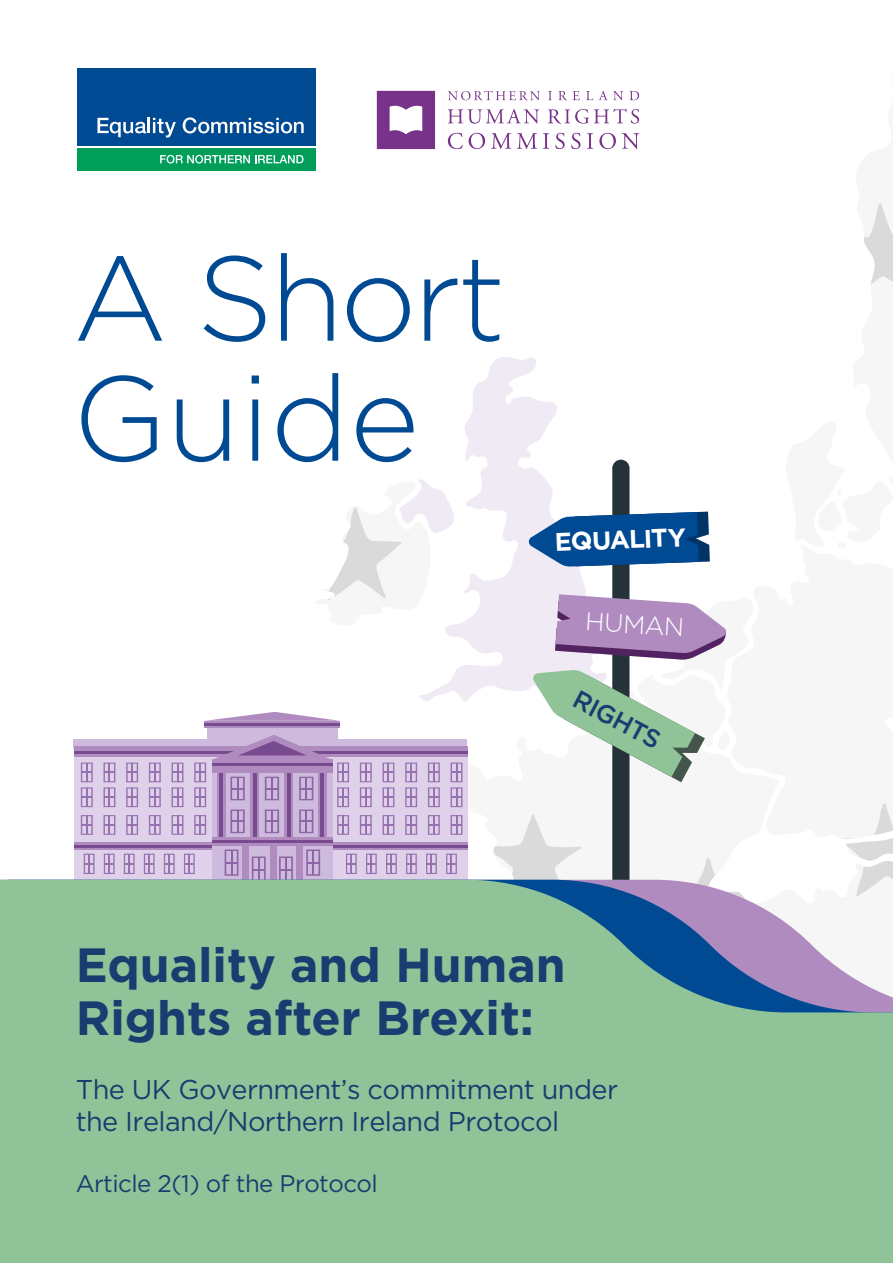
<style>
.page{position:relative;width:893px;height:1263px;background:#fff}
.page>*{position:absolute;margin:0;border:0;box-sizing:border-box;transform-origin:0 0}
.t1{font:300 120px/120px "Gotham";letter-spacing:-.015em;color:#004a93}
.t2{font:700 48px/52.5px "Gotham";color:#183d70}
.t3{font:27.15px/32.5px "Gotham";letter-spacing:-.02em;color:#183d70}
.t4{font:700 25.5px "Gotham";color:#fff}
.t5{font:500 25.5px "Gotham";color:#183d70}
.t6{font:300 25.5px "Gotham";color:#fff}
.t7{font:24px "Gotham";letter-spacing:-.02em;color:#183d70}
</style>
<div class="page">
<svg style="left:419px;top:357px;width:201px;height:344px"></svg>
<svg style="left:864px;top:203px;width:29px;height:82px"></svg>
<svg style="left:841px;top:803px;width:52px;height:77px"></svg>
<svg style="left:327px;top:476px;width:135px;height:150px"></svg>
<div style="left:73px;top:739px;width:394px;height:10px;background:#cebadc"></div>
<div style="left:207px;top:724px;width:130px;height:24px;background:#cebadc"></div>
<svg style="left:205px;top:712px;width:134px;height:9px"></svg>
<svg style="left:205px;top:721px;width:135px;height:6px"></svg>
<hr style="left:205px;top:723px;width:135px;height:2px;background:#af8bc0">
<div style="left:74px;top:747px;width:393px;height:134px;background:#ded1e9"></div>
<svg style="left:74px;top:842px;width:393px;height:8px;background:#a580b8"></svg>
<hr style="left:74px;top:845px;width:393px;height:2px;background:#af8bc0">
<svg style="left:74px;top:746px;width:393px;height:10px;background:#a883ba"></svg>
<hr style="left:74px;top:751px;width:393px;height:2px;background:#af8bc0">
<div style="left:212px;top:762px;width:120px;height:119px;background:#cebadc"></div>
<svg style="left:217px;top:835px;width:8px;height:3px"></svg>
<hr style="left:220px;top:771px;width:3px;height:69px;background:#af8bc0">
<div style="left:242px;top:845px;width:6px;height:36px;background:#af8bc0"></div>
<div style="left:270px;top:845px;width:6px;height:36px;background:#af8bc0"></div>
<div style="left:296px;top:845px;width:7px;height:36px;background:#af8bc0"></div>
<svg style="left:225px;top:849px;width:13px;height:27px"></svg>
<svg style="left:306px;top:849px;width:14px;height:27px"></svg>
<svg style="left:84px;top:854px;width:11px;height:20px"></svg>
<svg style="left:104px;top:854px;width:11px;height:20px"></svg>
<svg style="left:124px;top:854px;width:11px;height:20px"></svg>
<svg style="left:144px;top:854px;width:11px;height:20px"></svg>
<svg style="left:164px;top:854px;width:11px;height:20px"></svg>
<svg style="left:184px;top:854px;width:11px;height:20px"></svg>
<svg style="left:81px;top:762px;width:12px;height:45px"></svg>
<svg style="left:104px;top:762px;width:11px;height:45px"></svg>
<svg style="left:126px;top:762px;width:12px;height:45px"></svg>
<svg style="left:149px;top:762px;width:12px;height:45px"></svg>
<svg style="left:172px;top:762px;width:11px;height:45px"></svg>
<svg style="left:194px;top:762px;width:12px;height:45px"></svg>
<svg style="left:81px;top:815px;width:12px;height:20px"></svg>
<svg style="left:104px;top:815px;width:11px;height:20px"></svg>
<svg style="left:126px;top:815px;width:12px;height:20px"></svg>
<svg style="left:149px;top:815px;width:12px;height:20px"></svg>
<svg style="left:172px;top:815px;width:11px;height:20px"></svg>
<svg style="left:194px;top:815px;width:12px;height:20px"></svg>
<svg style="left:360px;top:762px;width:12px;height:45px"></svg>
<svg style="left:383px;top:762px;width:11px;height:45px"></svg>
<svg style="left:405px;top:762px;width:12px;height:45px"></svg>
<svg style="left:428px;top:762px;width:12px;height:45px"></svg>
<svg style="left:451px;top:762px;width:11px;height:45px"></svg>
<svg style="left:360px;top:815px;width:12px;height:20px"></svg>
<svg style="left:383px;top:815px;width:11px;height:20px"></svg>
<svg style="left:405px;top:815px;width:12px;height:20px"></svg>
<svg style="left:428px;top:815px;width:12px;height:20px"></svg>
<svg style="left:451px;top:815px;width:11px;height:20px"></svg>
<svg style="left:252px;top:856px;width:14px;height:24px"></svg>
<svg style="left:279px;top:856px;width:14px;height:24px"></svg>
<svg style="left:284px;top:835px;width:8px;height:3px"></svg>
<hr style="left:287px;top:771px;width:3px;height:69px;background:#af8bc0">
<svg style="left:318px;top:835px;width:8px;height:3px"></svg>
<hr style="left:321px;top:771px;width:3px;height:69px;background:#af8bc0">
<svg style="left:251px;top:835px;width:8px;height:3px"></svg>
<hr style="left:253px;top:771px;width:3px;height:68px;background:#af8bc0">
<svg style="left:212px;top:838px;width:121px;height:8px"></svg>
<svg style="left:346px;top:854px;width:11px;height:20px"></svg>
<svg style="left:366px;top:854px;width:11px;height:20px"></svg>
<svg style="left:386px;top:854px;width:11px;height:20px"></svg>
<svg style="left:406px;top:854px;width:11px;height:20px"></svg>
<svg style="left:426px;top:854px;width:11px;height:20px"></svg>
<svg style="left:446px;top:854px;width:11px;height:20px"></svg>
<svg style="left:212px;top:735px;width:137px;height:100px"></svg>
<svg style="left:485px;top:460px;width:241px;height:420px"></svg>
<svg style="left:13px;top:880px;width:880px;height:383px;background:#8fbf9c"></svg>
<div style="left:0;top:880px;width:13px;height:383px;background:#90c498"></div>
<svg style="left:448px;top:91px;width:92px;height:9px"></svg>
<svg style="left:548px;top:91px;width:4px;height:9px"></svg>
<svg style="left:558px;top:91px;width:22px;height:9px"></svg>
<svg style="left:586px;top:91px;width:37px;height:9px"></svg>
<svg style="left:630px;top:91px;width:9px;height:9px"></svg>
<svg style="left:448px;top:133px;width:15px;height:16px"></svg>
<svg style="left:469px;top:133px;width:16px;height:16px"></svg>
<svg style="left:491px;top:133px;width:20px;height:16px"></svg>
<svg style="left:517px;top:133px;width:20px;height:16px"></svg>
<svg style="left:543px;top:133px;width:6px;height:16px"></svg>
<svg style="left:555px;top:133px;width:10px;height:16px"></svg>
<svg style="left:571px;top:133px;width:9px;height:16px"></svg>
<svg style="left:587px;top:133px;width:6px;height:16px"></svg>
<svg style="left:599px;top:133px;width:17px;height:16px"></svg>
<svg style="left:622px;top:133px;width:17px;height:16px"></svg>
<svg style="left:548px;top:109px;width:91px;height:15px"></svg>
<svg style="left:448px;top:109px;width:91px;height:15px"></svg>
<svg style="left:377px;top:91px;width:58px;height:58px"></svg>
<svg style="left:77px;top:68px;width:239px;height:103px"></svg>
<div style="left:78px;top:148px;width:238px;height:23px;background:#009e58"></div>
<div style="left:78px;top:69px;width:238px;height:77px;background:#004a93"></div>
<svg style="left:160px;top:155px;width:143px;height:9px"></svg>
<svg style="left:97px;top:118px;width:79px;height:20px"></svg>
<svg style="left:183px;top:117px;width:121px;height:16px"></svg>
<h1 class="t1" style="left:73px;top:235px;width:435px">A Short<br>Guide</h1>
<p class="t4" style="left:554px;top:525px;width:133px;rotate:-2deg">EQUALITY</p>
<p class="t6" style="left:586px;top:605px;width:100px;rotate:3deg">HUMAN</p>
<p class="t5" style="left:583px;top:682px;width:97px;rotate:28deg">RIGHTS</p>
<h2 class="t2" style="left:76px;top:939px;width:491px">Equality and Human<br>Rights after Brexit:</h2>
<p class="t3" style="left:76px;top:1072px;width:544px">The UK Government’s commitment under the Ireland/Northern Ireland Protocol</p>
<p class="t7" style="left:76px;top:1168px;width:304px">Article 2(1) of the Protocol</p>
</div>
